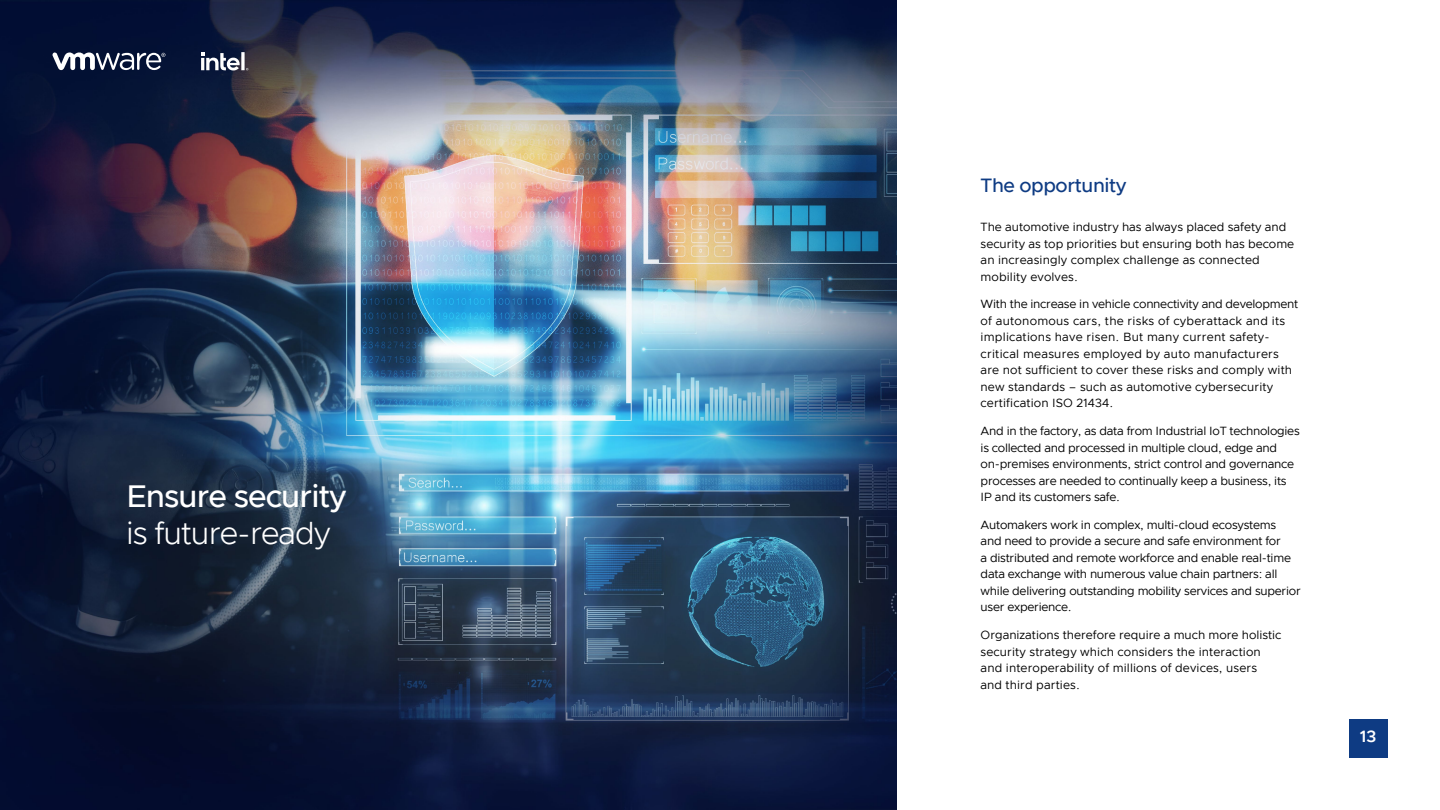
<style>
.page{position:relative;width:1440px;height:810px;background:#fff}
.page>*{position:absolute;margin:0;border:0;box-sizing:border-box;transform-origin:0 0}
.t1{font:500 31.5px "Metropolis";letter-spacing:-.03em;color:#fff}
.t2{font:300 31.5px "Metropolis";letter-spacing:-.03em;color:#fff}
.t3{font:500 19.5px "Metropolis";letter-spacing:-.02em;color:#0e3b83}
.t4{font:600 16.5px "Metropolis";color:#fff}
.t5{font:12px/16.5px "Metropolis";color:#000}
.t6{font:12px/16.5px "Metropolis";letter-spacing:-.02em;color:#000}
</style>
<div class="page">
<img style="left:0;top:0;width:896px;height:810px">
<svg style="left:52px;top:52px;width:113px;height:18px"></svg>
<svg style="left:201px;top:52px;width:47px;height:18px"></svg>
<div style="left:1349px;top:719px;width:39px;height:39px;background:#0e3b83"></div>
<h1 class="t1" style="left:126px;top:476px;width:222px">Ensure security</h1>
<h1 class="t2" style="left:126px;top:514px;width:206px">is future-ready</h1>
<h2 class="t3" style="left:981px;top:173px;width:148px">The opportunity</h2>
<p class="t5" style="left:981px;top:219px;width:315px">The automotive industry has always placed safety and security as top priorities but ensuring both has become an increasingly complex challenge as connected mobility evolves.</p>
<p class="t5" style="left:981px;top:296px;width:319px">With the increase in vehicle connectivity and development of autonomous cars, the risks of cyberattack and its implications have risen. But many current safety&shy;critical measures employed by auto manufacturers are not sufficient to cover these risks and comply with new standards – such as automotive cybersecurity certification ISO 21434.</p>
<p class="t6" style="left:981px;top:423px;width:321px">And in the factory, as data from Industrial IoT technologies is collected and processed in multiple cloud, edge and on-premises environments, strict control and governance processes are needed to continually keep a business, its IP and its customers safe.</p>
<p class="t6" style="left:981px;top:517px;width:322px">Automakers work in complex, multi-cloud ecosystems<br>and need to provide a secure and safe environment for<br>a distributed and remote workforce and enable real-time data exchange with numerous value chain partners: all while delivering outstanding mobility services and superior user experience.</p>
<p class="t5" style="left:981px;top:627px;width:302px">Organizations therefore require a much more holistic security strategy which considers the interaction and interoperability of millions of devices, users and third parties.</p>
<h3 class="t4" style="left:1360px;top:726px;width:18px">13</h3>
</div>
